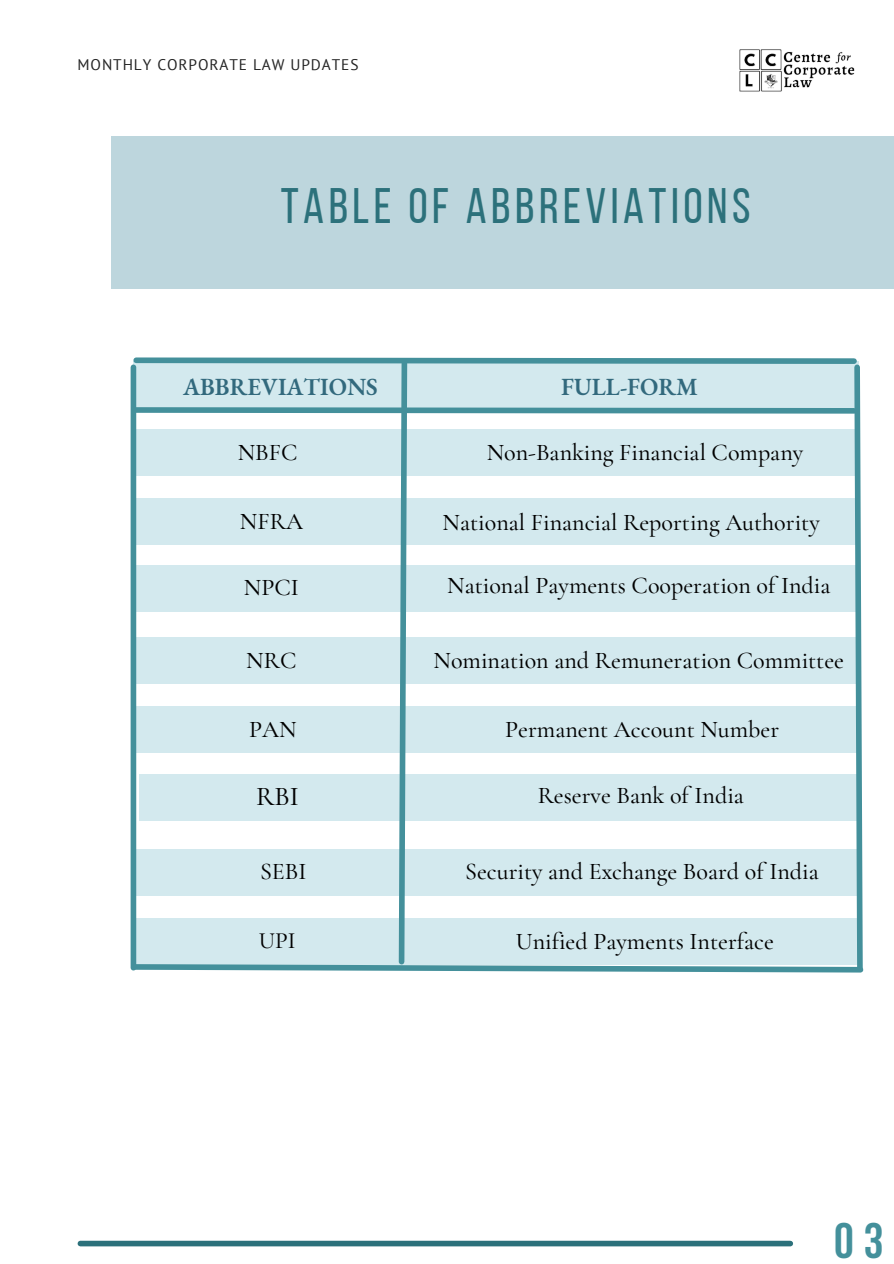
<style>
.page{position:relative;width:894px;height:1264px;background:#fff}
.page>*{position:absolute;margin:0;border:0;box-sizing:border-box;transform-origin:0 0}
.t1{font:49.65px "Bebas Neue";letter-spacing:.09em;color:#2c717b}
.t2{font:700 49.65px "Bebas Neue";color:#44909b}
.t3{font:500 27px "Cormorant Garamond";color:#000}
.t4{font:500 24px "Cormorant Garamond";color:#000}
.t5{font:600 24px "EB Garamond";color:#32697d}
.t6{font:500 23.25px "Cormorant Garamond";color:#000}
.t7{font:15.3px "PT Sans";letter-spacing:.06em;color:#222}
</style>
<div class="page">
<div style="left:111px;top:137px;width:782px;height:152px;background:#bdd6dd"></div>
<div style="left:80px;top:1240px;width:710px;height:6px;background:#2c717b"></div>
<img style="left:739px;top:49px;width:116px;height:43px">
<svg style="left:130px;top:357px;width:734px;height:616px"></svg>
<p class="t7" style="left:77px;top:54px;width:282px">MONTHLY CORPORATE LAW UPDATES</p>
<p class="t1" style="left:280px;top:186px;width:471px">TABLE OF ABBREVIATIONS</p>
<p class="t5" style="left:183px;top:371px;width:196px">ABBREVIATIONS</p>
<p class="t5" style="left:561px;top:371px;width:138px">FULL-FORM</p>
<p class="t4" style="left:238px;top:437px;width:61px">NBFC</p>
<p class="t4" style="left:486px;top:437px;width:318px">Non-Banking Financial Company</p>
<p class="t4" style="left:240px;top:506px;width:64px">NFRA</p>
<p class="t4" style="left:244px;top:573px;width:57px">NPCI</p>
<p class="t4" style="left:442px;top:508px;width:378px">National Financial Reporting Authority</p>
<p class="t4" style="left:447px;top:570px;width:384px">National Payments Cooperation of India</p>
<p class="t4" style="left:246px;top:645px;width:52px">NRC</p>
<p class="t4" style="left:433px;top:645px;width:412px">Nomination and Remuneration Committee</p>
<p class="t4" style="left:249px;top:714px;width:49px">PAN</p>
<p class="t4" style="left:505px;top:714px;width:275px">Permanent Account Number</p>
<p class="t3" style="left:256px;top:779px;width:44px">RBI</p>
<p class="t4" style="left:537px;top:781px;width:208px">Reserve Bank of India</p>
<p class="t4" style="left:260px;top:856px;width:48px">SEBI</p>
<p class="t4" style="left:465px;top:856px;width:355px">Security and Exchange Board of India</p>
<p class="t6" style="left:259px;top:926px;width:38px">UPI</p>
<p class="t4" style="left:516px;top:926px;width:259px">Unified Payments Interface</p>
<p class="t2" style="left:834px;top:1220px;width:51px">03</p>
</div>
